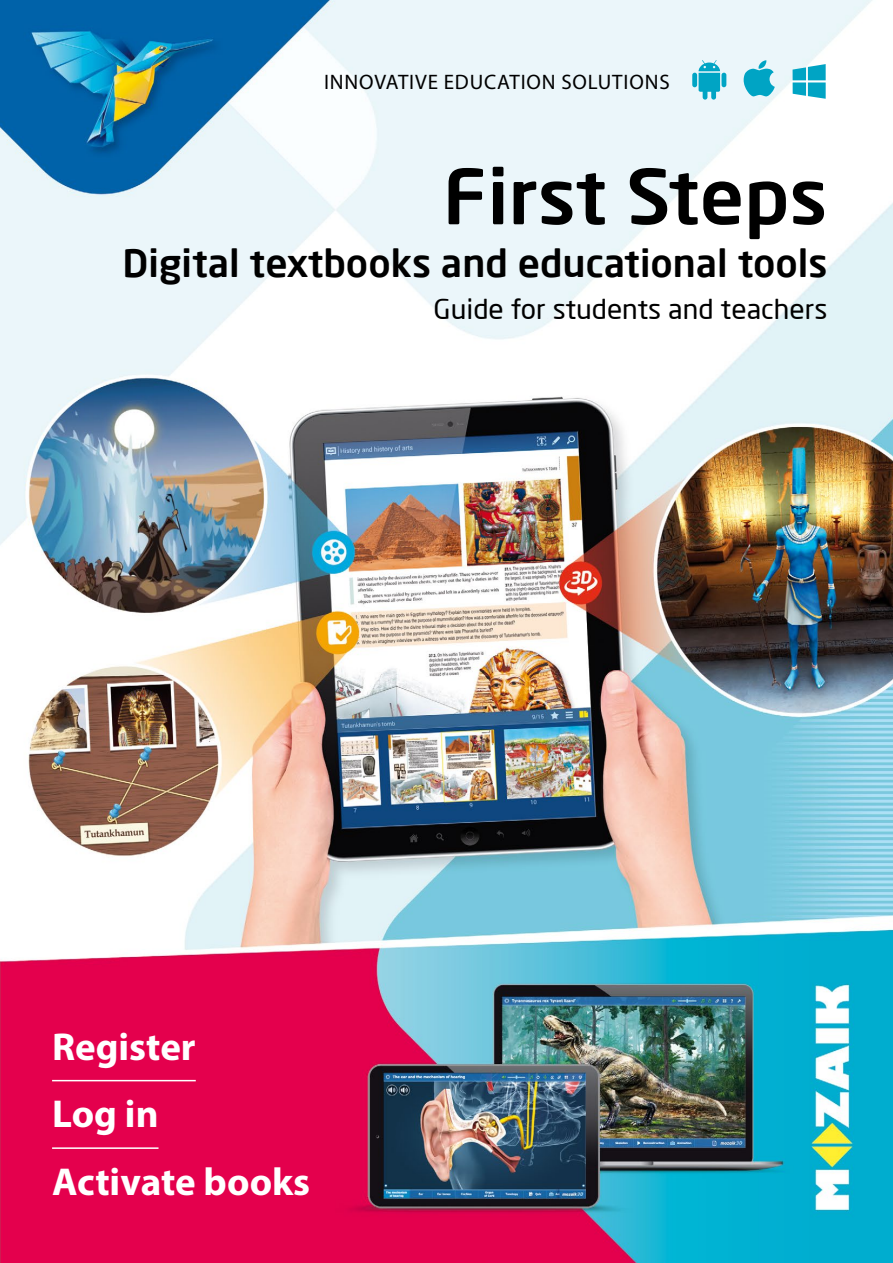
<style>
.page{position:relative;width:893px;height:1263px;background:#fff}
.page>*{position:absolute;margin:0;border:0;box-sizing:border-box;transform-origin:0 0}
.t1{font:500 75px "Neo Sans Pro";color:#000;scale:1.04 1}
.t2{font:700 39px/67.5px "Myriad Pro";color:#fff}
.t3{font:500 37.5px "Neo Sans Pro";color:#000;scale:1.04 1}
.t4{font:27px "Neo Sans Pro";color:#000;scale:1.04 1}
.t5{font:21px "Myriad Pro";letter-spacing:.04em;color:#000}
</style>
<div class="page">
<img style="left:0;top:0;width:893px;height:1263px">
<hr style="left:52px;top:1080px;width:144px;height:1px;background:#fff">
<hr style="left:52px;top:1147px;width:107px;height:2px;background:#fff">
<svg style="left:744px;top:60px;width:31px;height:36px"></svg>
<svg style="left:692px;top:60px;width:34px;height:40px"></svg>
<svg style="left:793px;top:64px;width:33px;height:35px"></svg>
<p class="t5" style="left:324px;top:69px;width:347px">INNOVATIVE EDUCATION SOLUTIONS</p>
<h1 class="t1" style="left:443px;top:149px;width:371px">First Steps</h1>
<p class="t3" style="left:122px;top:239px;width:679px">Digital textbooks and educational tools</p>
<p class="t4" style="left:434px;top:292px;width:380px">Guide for students and teachers</p>
<p class="t2" style="left:52px;top:1011px;width:260px">Register<br>Log in<br>Activate books</p>
</div>
